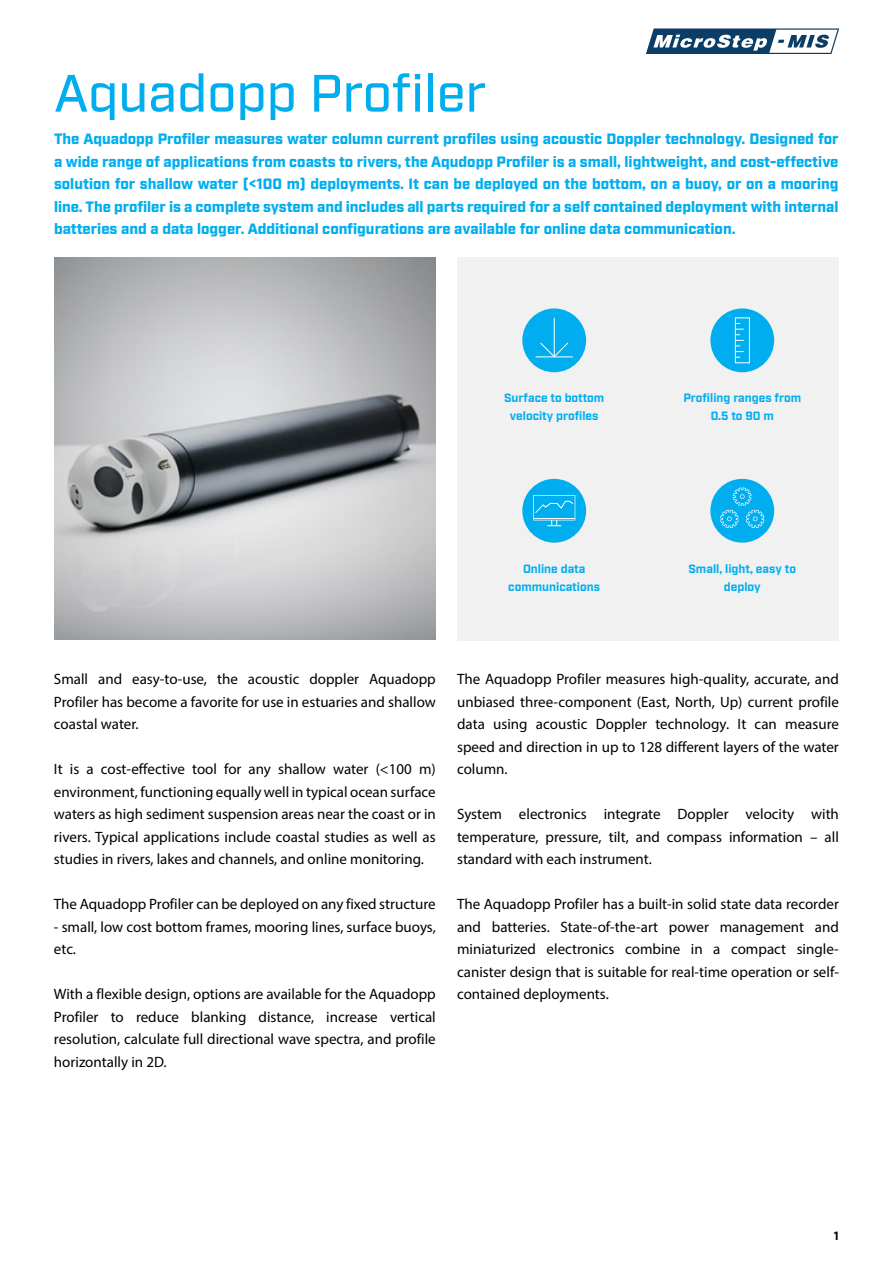
<style>
.page{position:relative;width:893px;height:1263px;background:#fff}
.page>*{position:absolute;margin:0;border:0;box-sizing:border-box;transform-origin:0 0}
.t1{font:500 52.5px "Industry";color:#00aeef}
.t2{font:15px/22.5px "Myriad Pro";color:#000;text-align:justify}
.t3{font:900 15px/22.5px "Industry";color:#00aeef;text-align:justify}
.t4{font:700 12px/18px "Industry";color:#00aeef;text-align:center}
.t5{font:700 12px "Industry";color:#000}
</style>
<div class="page">
<svg style="left:646px;top:28px;width:193px;height:26px"></svg>
<div style="left:457px;top:257px;width:382px;height:383px;background:#f1f1f2"></div>
<div style="left:522px;top:308px;width:64px;height:64px;background:#00aeef;border-radius:50%"></div>
<hr style="left:554px;top:318px;width:1px;height:39px;background:#fff">
<hr style="left:536px;top:357px;width:37px;height:1px;background:#fff">
<svg style="left:540px;top:342px;width:29px;height:16px"></svg>
<div style="left:710px;top:308px;width:64px;height:64px;background:#00aeef;border-radius:50%"></div>
<svg style="left:735px;top:317px;width:15px;height:46px"></svg>
<div style="left:710px;top:479px;width:64px;height:64px;background:#00aeef;border-radius:50%"></div>
<svg style="left:720px;top:487px;width:44px;height:41px"></svg>
<div style="left:522px;top:479px;width:64px;height:64px;background:#00aeef;border-radius:50%"></div>
<svg style="left:533px;top:495px;width:42px;height:31px"></svg>
<img style="left:54px;top:257px;width:382px;height:383px">
<h1 class="t1" style="left:54px;top:62px;width:434px">Aquadopp Profiler</h1>
<p class="t3" style="left:54px;top:128px;width:786px">The Aquadopp Profiler measures water column current profiles using acoustic Doppler technology. Designed for a wide range of applications from coasts to rivers, the Aqudopp Profiler is a small, lightweight, and cost-effective solution for shallow water (&lt;100 m) deployments. It can be deployed on the bottom, on a buoy, or on a mooring line. The profiler is a complete system and includes all parts required for a self contained deployment with internal batteries and a data logger. Additional configurations are available for online data communication.</p>
<p class="t4" style="left:504px;top:390px;width:102px">Surface to bottom velocity profiles</p>
<p class="t4" style="left:683px;top:390px;width:119px">Profiling ranges from<br>0.5 to 90 m</p>
<p class="t4" style="left:508px;top:560px;width:93px">Online data communications</p>
<p class="t4" style="left:688px;top:560px;width:109px">Small, light, easy to deploy</p>
<p class="t2" style="left:54px;top:667px;width:383px">Small and easy-to-use, the acoustic doppler Aquadopp Profiler has become a favorite for use in estuaries and shallow coastal water.</p>
<p class="t2" style="left:54px;top:757px;width:383px">It is a cost-effective tool for any shallow water (&lt;100 m) environment, functioning equally well in typical ocean surface waters as high sediment suspension areas near the coast or in rivers. Typical applications include coastal studies as well as studies in rivers, lakes and channels, and online monitoring.</p>
<p class="t2" style="left:54px;top:892px;width:383px">The Aquadopp Profiler can be deployed on any fixed structure</p>
<p class="t2" style="left:54px;top:915px;width:383px">- small, low cost bottom frames, mooring lines, surface buoys, etc.</p>
<p class="t2" style="left:54px;top:982px;width:383px">With a flexible design, options are available for the Aquadopp Profiler to reduce blanking distance, increase vertical resolution, calculate full directional wave spectra, and profile horizontally in 2D.</p>
<p class="t2" style="left:457px;top:667px;width:383px">The Aquadopp Profiler measures high-quality, accurate, and unbiased three-component (East, North, Up) current profile data using acoustic Doppler technology. It can measure speed and direction in up to 128 different layers of the water column.</p>
<p class="t2" style="left:457px;top:802px;width:383px">System electronics integrate Doppler velocity with temperature, pressure, tilt, and compass information – all standard with each instrument.</p>
<p class="t2" style="left:457px;top:892px;width:383px">The Aquadopp Profiler has a built-in solid state data recorder and batteries. State-of-the-art power management and miniaturized electronics combine in a compact single&shy;canister design that is suitable for real-time operation or self&shy;contained deployments.</p>
<p class="t5" style="left:834px;top:1229px;width:7px">1</p>
</div>
